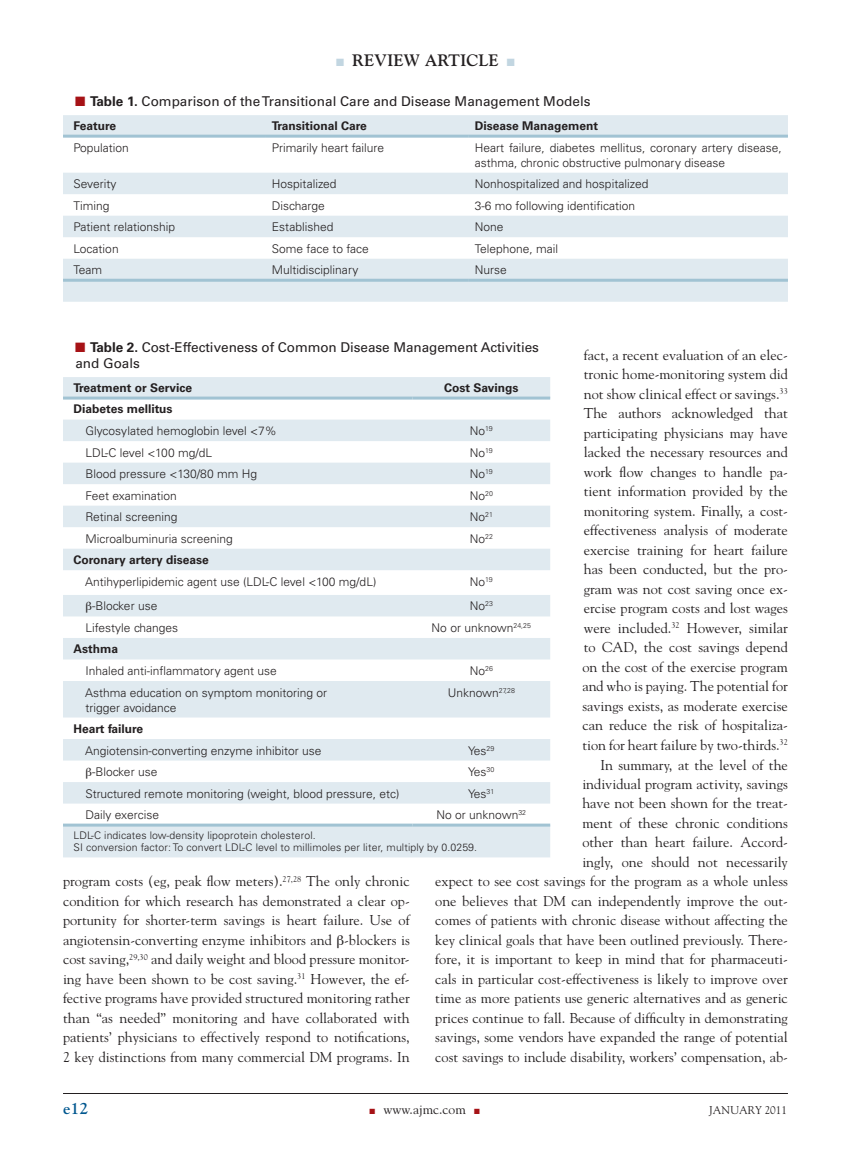
<style>
.page{position:relative;width:851px;height:1161px;background:#fff}
.page>*{position:absolute;margin:0;border:0;box-sizing:border-box;transform-origin:0 0}
.t1{font:700 16.5px "Goudy";color:#231f20}
.t2{font:700 16.5px "Goudy";color:#00578f}
.t3{font:14.25px/19.5px "Goudy";color:#231f20;text-align:right}
.t4{font:13.5px/16.5px "Univers";color:#231f20}
.t5{font:13.5px "Goudy";color:#231f20}
.t6{font:300 12px/15px "Univers";color:#231f20}
.t7{font:700 12px "Univers";color:#231f20}
.t8{font:11.25px "Goudy";color:#231f20}
.t9{font:300 10.5px/12px "Univers";letter-spacing:.01em;color:#231f20}
.t10{font:10.5px "Zapf Dingbats";color:#c2d6e1}
.s1{color:#c2d6e1}
.s2{color:#a61216}
.s3{font-weight:700}
</style>
<div class="page">
<hr style="left:63px;top:1093px;width:725px;height:1px;background:#231f20">
<svg style="left:63px;top:115px;width:725px;height:187px;fill:#e0eaf0"></svg>
<hr style="left:63px;top:135px;width:203px;height:3px;background:#a1c3d3">
<hr style="left:266px;top:135px;width:203px;height:3px;background:#a1c3d3">
<hr style="left:469px;top:135px;width:318px;height:3px;background:#a1c3d3">
<hr style="left:63px;top:279px;width:203px;height:3px;background:#a1c3d3">
<hr style="left:266px;top:279px;width:203px;height:3px;background:#a1c3d3">
<hr style="left:469px;top:279px;width:318px;height:3px;background:#a1c3d3">
<svg style="left:63px;top:377px;width:487px;height:480px;fill:#e0eaf0"></svg>
<hr style="left:63px;top:397px;width:349px;height:3px;background:#a1c3d3">
<hr style="left:412px;top:397px;width:138px;height:3px;background:#a1c3d3">
<hr style="left:63px;top:824px;width:349px;height:3px;background:#a1c3d3">
<hr style="left:412px;top:824px;width:138px;height:3px;background:#a1c3d3">
<svg style="left:86px;top:602px;width:6px;height:11px"></svg>
<svg style="left:86px;top:768px;width:6px;height:11px"></svg>
<p class="t1" style="left:336px;top:51px;width:29px"><span class="s1">■</span> REVIEW</p>
<p class="t1" style="left:424px;top:51px;width:12px">ARTICLE</p>
<p class="t10" style="left:507px;top:58px;width:9px">■</p>
<p class="t4" style="left:75px;top:93px;width:517px"><span class="s2">■</span> <span class="s3">Table 1.</span> Comparison of the Transitional Care and Disease Management Models</p>
<p class="t7" style="left:73px;top:119px;width:44px">Feature</p>
<p class="t7" style="left:272px;top:119px;width:96px">Transitional Care</p>
<p class="t7" style="left:475px;top:119px;width:125px">Disease Management</p>
<p class="t6" style="left:73px;top:140px;width:57px">Population</p>
<p class="t6" style="left:272px;top:140px;width:114px">Primarily heart failure</p>
<p class="t6" style="left:475px;top:140px;width:308px">H eart failure, diabetes mellitus, coronary artery disease, asthma, chronic obstructive pulmonary disease</p>
<p class="t6" style="left:73px;top:176px;width:45px">Severity</p>
<p class="t6" style="left:272px;top:176px;width:66px">Hospitalized</p>
<p class="t6" style="left:475px;top:176px;width:175px">Nonhospitalized and hospitalized</p>
<p class="t6" style="left:73px;top:198px;width:38px">Timing</p>
<p class="t6" style="left:272px;top:198px;width:54px">Discharge</p>
<p class="t6" style="left:475px;top:198px;width:162px">3-6 mo following identification</p>
<p class="t6" style="left:73px;top:219px;width:103px">Patient relationship</p>
<p class="t6" style="left:272px;top:219px;width:63px">Established</p>
<p class="t6" style="left:475px;top:219px;width:30px">None</p>
<p class="t6" style="left:73px;top:241px;width:47px">Location</p>
<p class="t6" style="left:272px;top:241px;width:98px">Some face to face</p>
<p class="t6" style="left:475px;top:241px;width:85px">Telephone, mail</p>
<p class="t6" style="left:73px;top:263px;width:30px">Team</p>
<p class="t6" style="left:272px;top:263px;width:88px">Multidisciplinary</p>
<p class="t6" style="left:475px;top:263px;width:34px">N urse</p>
<p class="t4" style="left:75px;top:339px;width:465px"><span class="s2">■</span> <span class="s3">Table 2.</span> Cost-Effectiveness of Common Disease Management Activities and Goals</p>
<p class="t7" style="left:74px;top:381px;width:120px">Treatment or Service</p>
<p class="t7" style="left:444px;top:381px;width:76px">Cost Savings</p>
<p class="t7" style="left:74px;top:402px;width:100px">Diabetes mellitus</p>
<p class="t6" style="left:86px;top:423px;width:193px">Glycosylated hemoglobin level &lt;7%</p>
<p class="t6" style="left:470px;top:423px;width:24px">No<sup>19</sup></p>
<p class="t6" style="left:74px;top:445px;width:8px">LDL</p>
<p class="t6" style="left:105px;top:445px;width:107px">-C level &lt;100 mg/dL</p>
<p class="t6" style="left:470px;top:445px;width:24px">No<sup>19</sup></p>
<p class="t6" style="left:86px;top:466px;width:173px">Blood pressure &lt;130/80 mm H g</p>
<p class="t6" style="left:470px;top:466px;width:24px">No<sup>19</sup></p>
<p class="t6" style="left:74px;top:488px;width:105px">Feet examination</p>
<p class="t6" style="left:469px;top:488px;width:25px">No<sup>20</sup></p>
<p class="t6" style="left:74px;top:509px;width:105px">Retinal screening</p>
<p class="t6" style="left:469px;top:509px;width:25px">No<sup>21</sup></p>
<p class="t6" style="left:86px;top:531px;width:149px">Microalbuminuria screening</p>
<p class="t6" style="left:469px;top:531px;width:25px">No<sup>22</sup></p>
<p class="t7" style="left:74px;top:552px;width:137px">Coronary artery disease</p>
<p class="t6" style="left:74px;top:574px;width:304px">Antihyperlipidemic agent use (LDL-C level &lt;100 mg/dL)</p>
<p class="t6" style="left:470px;top:574px;width:24px">No<sup>19</sup></p>
<p class="t6" style="left:92px;top:599px;width:67px">-Blocker use</p>
<p class="t6" style="left:469px;top:599px;width:25px">No<sup>23</sup></p>
<p class="t6" style="left:74px;top:620px;width:106px">Lifestyle changes</p>
<p class="t6" style="left:431px;top:620px;width:101px">No or unknown<sup>24,25</sup></p>
<p class="t7" style="left:74px;top:642px;width:46px">Asthma</p>
<p class="t6" style="left:74px;top:663px;width:205px">I nhaled anti-inflammatory agent use</p>
<p class="t6" style="left:469px;top:663px;width:25px">No<sup>26</sup></p>
<p class="t6" style="left:86px;top:685px;width:243px;text-indent:-12px">Asthma education on symptom monitoring or trigger avoidance</p>
<p class="t6" style="left:447px;top:685px;width:69px">Unknown<sup>27,28</sup></p>
<p class="t7" style="left:74px;top:721px;width:71px">Heart failure</p>
<p class="t6" style="left:74px;top:743px;width:249px">Angiotensin-converting enzyme inhibitor use</p>
<p class="t6" style="left:468px;top:743px;width:28px">Yes<sup>29</sup></p>
<p class="t6" style="left:92px;top:764px;width:67px">-Blocker use</p>
<p class="t6" style="left:468px;top:764px;width:28px">Yes<sup>30</sup></p>
<p class="t6" style="left:74px;top:786px;width:327px">Structured remote monitoring (weight, blood pressure, etc)</p>
<p class="t6" style="left:468px;top:786px;width:28px">Yes<sup>31</sup></p>
<p class="t6" style="left:74px;top:807px;width:87px">Daily exercise</p>
<p class="t6" style="left:436px;top:807px;width:91px">No or unknown<sup>32</sup></p>
<p class="t9" style="left:74px;top:830px;width:405px">LDL-C indicates low-density lipoprotein cholesterol.<br>SI conversion factor: To convert LDL-C level to millimoles per liter, multiply by 0.0259.</p>
<p class="t3" style="left:435px;top:345px;width:354px">fact, a recent evaluation of an elec-<br>tronic home-monitoring system did<br>not show clinical effect or savings.<sup>33<br></sup>The authors acknowledged that<br>participating physicians may have<br>lacked the necessary resources and<br>work flow changes to handle pa-<br>tient information provided by the<br>monitoring system. Finally, a cost-<br>effectiveness analysis of moderate<br>exercise training for heart failure<br>has been conducted, but the pro-<br>gram was not cost saving once ex-<br>ercise program costs and lost wages<br>were included.<sup>32</sup> However, similar<br>to CAD, the cost savings depend<br>on the cost of the exercise program<br>and who is paying. The potential for<br>savings exists, as moderate exercise<br>can reduce the risk of hospitaliza-<br>tion for heart failure by two-thirds.<sup>32<br></sup>In summary, at the level of the<br>individual program activity, savings<br>have not been shown for the treat-<br>ment of these chronic conditions<br>other than heart failure. Accord-<br>ingly, one should not necessarily<br>expect to see cost savings for the program as a whole unless one believes that DM can independently improve the out&shy;comes of patients with chronic disease without affecting the key clinical goals that have been outlined previously. There&shy;fore, it is important to keep in mind that for pharmaceuti&shy;cals in particular cost-effectiveness is likely to improve over time as more patients use generic alternatives and as generic prices continue to fall. Because of difficulty in demonstrating savings, some vendors have expanded the range of potential cost savings to include disability, workers’ compensation, ab-</p>
<p class="t3" style="left:63px;top:872px;width:348px;text-align:justify">program costs (eg, peak flow meters).<sup>27,28</sup> The only chronic condition for which research has demonstrated a clear op&shy;portunity for shorter-term savings is heart failure. Use of angiotensin-converting enzyme inhibitors and -blockers is cost saving,<sup>29,30</sup> and daily weight and blood pressure monitor&shy;ing have been shown to be cost saving.<sup>31</sup> However, the ef&shy;fective programs have provided structured monitoring rather than “as needed” monitoring and have collaborated with patients’ physicians to effectively respond to notifications, 2 key distinctions from many commercial DM programs. In</p>
<p class="t2" style="left:63px;top:1099px;width:27px">e12</p>
<p class="t5" style="left:369px;top:1101px;width:112px"><span class="s2">■</span> www.ajmc.com <span class="s2">■</span></p>
<p class="t8" style="left:709px;top:1104px;width:80px">january 2011</p>
</div>
